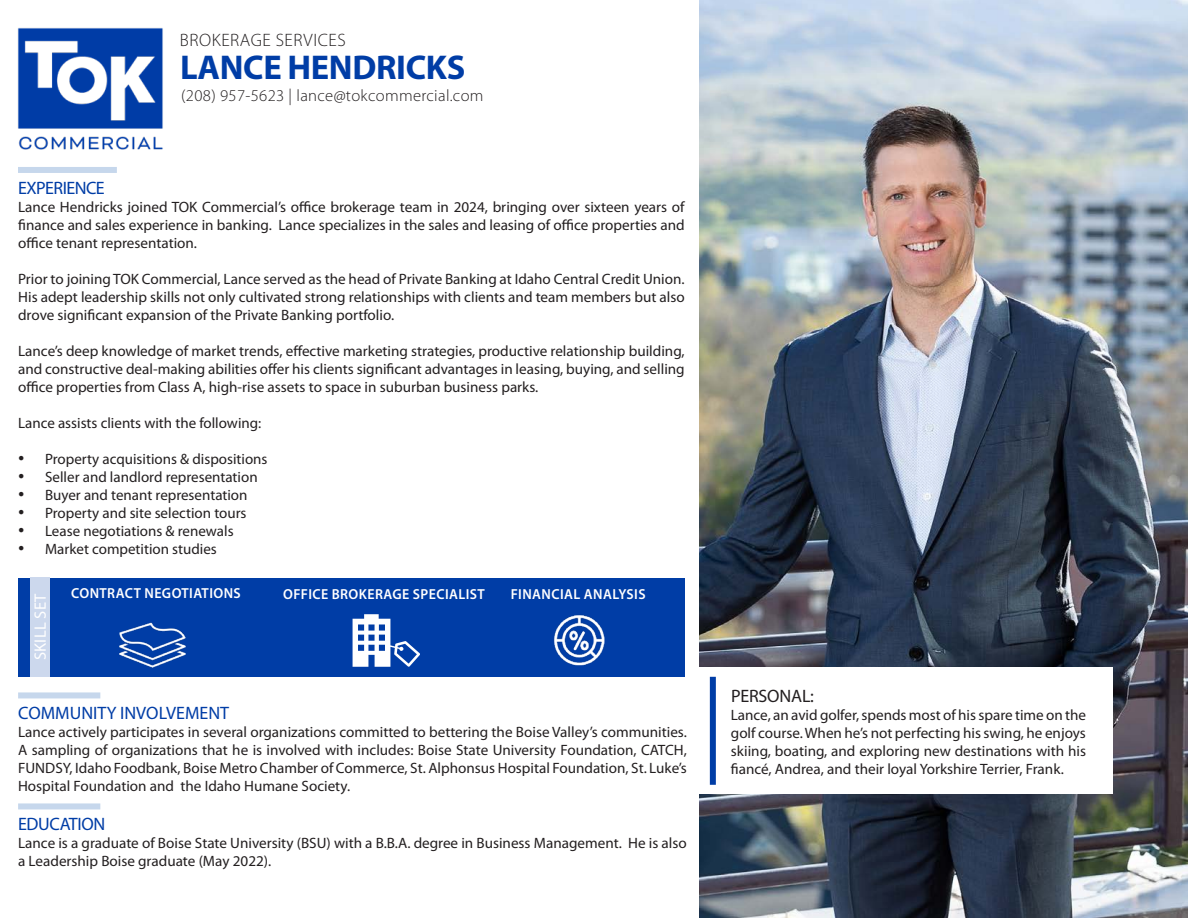
<style>
.page{position:relative;width:1188px;height:918px;background:#fff}
.page>*{position:absolute;margin:0;border:0;box-sizing:border-box;transform-origin:0 0}
.t1{font:700 34.5px "Myriad Pro";letter-spacing:-.01em;color:#003da6}
.t2{font:18px "Myriad Pro";color:#003da6}
.t3{font:18px "Myriad Pro";letter-spacing:-.02em;color:#003da6}
.t4{font:300 18px "Myriad Pro";letter-spacing:.03em;color:#231f20}
.t5{font:18px "Myriad Pro";letter-spacing:-.01em;color:#231f20}
.t6{font:300 16.5px "Myriad Pro";letter-spacing:.02em;color:#231f20}
.t7{font:16.5px "Myriad Pro";letter-spacing:.02em;color:#fff}
.t8{font:15px/18px "Myriad Pro";color:#231f20;text-align:justify}
.t9{font:600 14.55px "Myriad Pro";letter-spacing:.03em;color:#fff;scale:.96 1}
.s1{font-family:"Times New Roman";font-size:18px}
</style>
<div class="page">
<img style="left:700px;top:0;width:488px;height:918px">
<img style="left:17px;top:28px;width:146px;height:122px">
<div style="left:700px;top:667px;width:413px;height:127px;background:#fff"></div>
<div style="left:18px;top:578px;width:667px;height:98px;background:#003da6"></div>
<div style="left:18px;top:167px;width:99px;height:6px;background:#c6d7ec"></div>
<div style="left:18px;top:692px;width:82px;height:6px;background:#c6d7ec"></div>
<img style="left:554px;top:615px;width:51px;height:51px">
<img style="left:109px;top:622px;width:81px;height:55px">
<div style="left:710px;top:677px;width:6px;height:108px;background:#003da6"></div>
<svg style="left:353px;top:614px;width:67px;height:53px"></svg>
<div style="left:18px;top:803px;width:82px;height:6px;background:#c6d7ec"></div>
<div style="left:30px;top:577px;width:20px;height:100px;background:#ccd8ed"></div>
<p class="t4" style="left:180px;top:30px;width:167px">BROKERAGE SERVICES</p>
<h1 class="t1" style="left:180px;top:48px;width:287px">LANCE HENDRICKS</h1>
<p class="t6" style="left:181px;top:86px;width:304px">(208) 957-5623 | lance@tokcommercial.com</p>
<p class="t3" style="left:18px;top:178px;width:88px">EXPERIENCE</p>
<p class="t8" style="left:18px;top:198px;width:668px">Lance Hendricks joined TOK Commercial’s office brokerage team in 2024, bringing over sixteen years of finance and sales experience in banking. Lance specializes in the sales and leasing of office properties and office tenant representation.</p>
<p class="t8" style="left:18px;top:270px;width:668px">Prior to joining TOK Commercial, Lance served as the head of Private Banking at Idaho Central Credit Union.<br>His adept leadership skills not only cultivated strong relationships with clients and team members but also drove significant expansion of the Private Banking portfolio.</p>
<p class="t8" style="left:18px;top:342px;width:668px">Lance’s deep knowledge of market trends, effective marketing strategies, productive relationship building, and constructive deal-making abilities offer his clients significant advantages in leasing, buying, and selling office properties from Class A, high-rise assets to space in suburban business parks.</p>
<p class="t8" style="left:18px;top:414px;width:245px">Lance assists clients with the following:</p>
<p class="t8" style="left:18px;top:450px;width:251px"><span class="s1">•</span> Property acquisitions &amp; dispositions</p>
<p class="t8" style="left:18px;top:468px;width:241px"><span class="s1">•</span> Seller and landlord representation</p>
<p class="t8" style="left:18px;top:486px;width:231px"><span class="s1">•</span> Buyer and tenant representation</p>
<p class="t8" style="left:18px;top:504px;width:230px"><span class="s1">•</span> Property and site selection tours</p>
<p class="t8" style="left:18px;top:522px;width:217px"><span class="s1">•</span> Lease negotiations &amp; renewals</p>
<p class="t8" style="left:18px;top:540px;width:200px"><span class="s1">•</span> Market competition studies</p>
<p class="t7" style="left:31px;top:660px;width:69px;rotate:-90deg">SKILL SET</p>
<p class="t9" style="left:71px;top:585px;width:178px">CONTRACT NEGOTIATIONS</p>
<p class="t9" style="left:283px;top:586px;width:212px">OFFICE BROKERAGE SPECIALIST</p>
<p class="t9" style="left:511px;top:586px;width:142px">FINANCIAL ANALYSIS</p>
<p class="t2" style="left:18px;top:703px;width:212px">COMMUNITY INVOLVEMENT</p>
<p class="t8" style="left:18px;top:723px;width:670px">Lance actively participates in several organizations committed to bettering the Boise Valley’s communities.<br>A sampling of organizations that he is involved with includes: Boise State University Foundation, CATCH, FUNDSY, Idaho Foodbank, Boise Metro Chamber of Commerce, St. Alphonsus Hospital Foundation, St. Luke’s Hospital Foundation and the Idaho Humane Society.</p>
<p class="t3" style="left:18px;top:814px;width:89px">EDUCATION</p>
<p class="t8" style="left:18px;top:834px;width:670px">Lance is a graduate of Boise State University (BSU) with a B.B.A. degree in Business Management. He is also a Leadership Boise graduate (May 2022).</p>
<p class="t5" style="left:731px;top:686px;width:84px">PERSONAL:</p>
<p class="t8" style="left:731px;top:706px;width:357px">Lance, an avid golfer, spends most of his spare time on the golf course. When he’s not perfecting his swing, he enjoys skiing, boating, and exploring new destinations with his fiancé, Andrea, and their loyal Yorkshire Terrier, Frank.</p>
</div>
